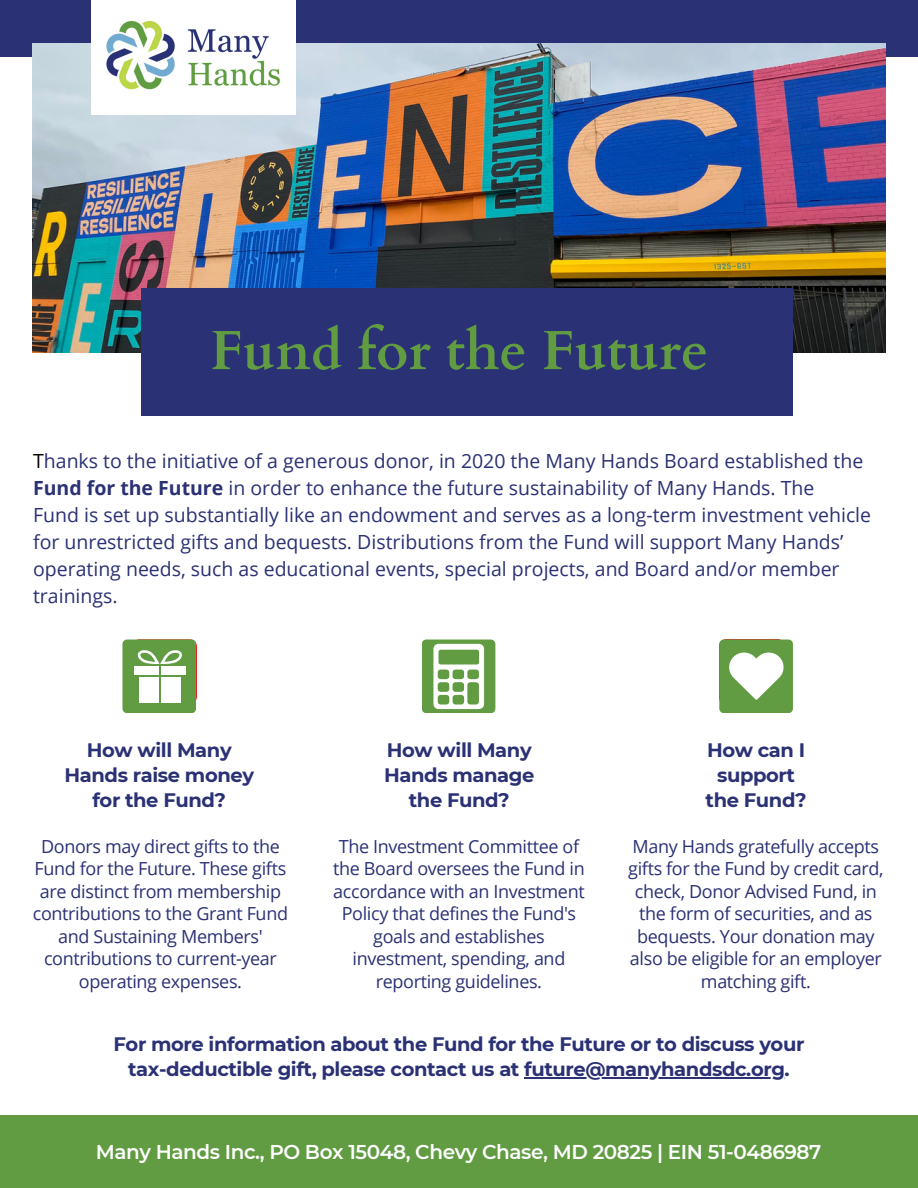
<style>
.page{position:relative;width:918px;height:1188px;background:#fff}
.page>*{position:absolute;margin:0;border:0;box-sizing:border-box;transform-origin:0 0}
.t1{font:700 55.35px "Cardo";color:#619c42}
.t2{font:600 19.95px "Montserrat";letter-spacing:-.02em;color:#fff}
.t3{font:19.5px/27px "Open Sans";color:#2a3174}
.t4{font:700 19.5px/24.8px "Montserrat";letter-spacing:-.02em;color:#2a3174;text-align:center}
.t5{font:18px/22.5px "Open Sans";letter-spacing:-.02em;color:#2a3174;text-align:center}
.s1{color:#000}
.s2{font-weight:700}
</style>
<div class="page">
<div style="left:0;top:0;width:918px;height:56px;background:#2a3174"></div>
<img style="left:33px;top:43px;width:853px;height:309px">
<img style="left:92px;top:0;width:203px;height:115px">
<div style="left:141px;top:288px;width:651px;height:128px;background:#2a3174"></div>
<div style="left:0;top:1115px;width:918px;height:73px;background:#619c42"></div>
<div style="left:719px;top:640px;width:74px;height:73px;background:#619c42;border-radius:5px"></div>
<svg style="left:729px;top:653px;width:55px;height:47px"></svg>
<div style="left:122px;top:640px;width:74px;height:73px;background:#619c42;border-radius:5px"></div>
<div style="left:139px;top:677px;width:20px;height:26px;background:#fff"></div>
<div style="left:161px;top:677px;width:20px;height:26px;background:#fff"></div>
<div style="left:135px;top:666px;width:24px;height:9px;background:#fff"></div>
<div style="left:161px;top:666px;width:24px;height:9px;background:#fff"></div>
<svg style="left:137px;top:650px;width:45px;height:14px"></svg>
<div style="left:422px;top:640px;width:73px;height:73px;background:#619c42;border-radius:5px"></div>
<svg style="left:433px;top:644px;width:51px;height:65px"></svg>
<hr style="left:524px;top:1077px;width:261px;height:1px;background:#2a3174">
<p class="t1" style="left:210px;top:314px;width:500px">Fund for the Future</p>
<p class="t3" style="left:33px;top:447px;width:832px"><span class="s1">T</span>hanks to the initiative of a generous donor, in 2020 the Many Hands Board established the<br><span class="s2">Fund for the Future</span> in order to enhance the future sustainability of Many Hands. The</p>
<p class="t3" style="left:33px;top:501px;width:840px">Fund is set up substantially like an endowment and serves as a long-term investment vehicle for unrestricted gifts and bequests. Distributions from the Fund will support Many Hands’ operating needs, such as educational events, special projects, and Board and/or member trainings.</p>
<p class="t4" style="left:65px;top:738px;width:191px">How will Many<br>Hands raise money for the Fund?</p>
<p class="t5" style="left:33px;top:835px;width:257px">Donors may direct gifts to the<br>Fund for the Future. These gifts are distinct from membership contributions to the Grant Fund and Sustaining Members' contributions to current-year operating expenses.</p>
<p class="t4" style="left:384px;top:738px;width:152px;text-align:left">How will Many<br>Hands manage</p>
<p class="t4" style="left:409px;top:787px;width:102px">the Fund?</p>
<p class="t5" style="left:333px;top:834px;width:253px">The Investment Committee of the Board oversees the Fund in accordance with an Investment<br>Policy that defines the Fund's goals and establishes investment, spending, and reporting guidelines.</p>
<p class="t4" style="left:707px;top:738px;width:100px">How can I</p>
<p class="t4" style="left:717px;top:762px;width:79px">support</p>
<p class="t4" style="left:706px;top:787px;width:102px">the Fund?</p>
<p class="t5" style="left:628px;top:835px;width:257px">Many Hands gratefully accepts gifts for the Fund by credit card, check, Donor Advised Fund, in the form of securities, and as bequests. Your donation may also be eligible for an employer matching gift.</p>
<p class="t4" style="left:114px;top:1032px;width:692px">For more information about the Fund for the Future or to discuss your</p>
<p class="t4" style="left:128px;top:1057px;width:663px">tax-deductible gift, please contact us at future@manyhandsdc.org.</p>
<p class="t2" style="left:96px;top:1140px;width:727px">Many Hands Inc., PO Box 15048, Chevy Chase, MD 20825 | EIN 51-0486987</p>
</div>
